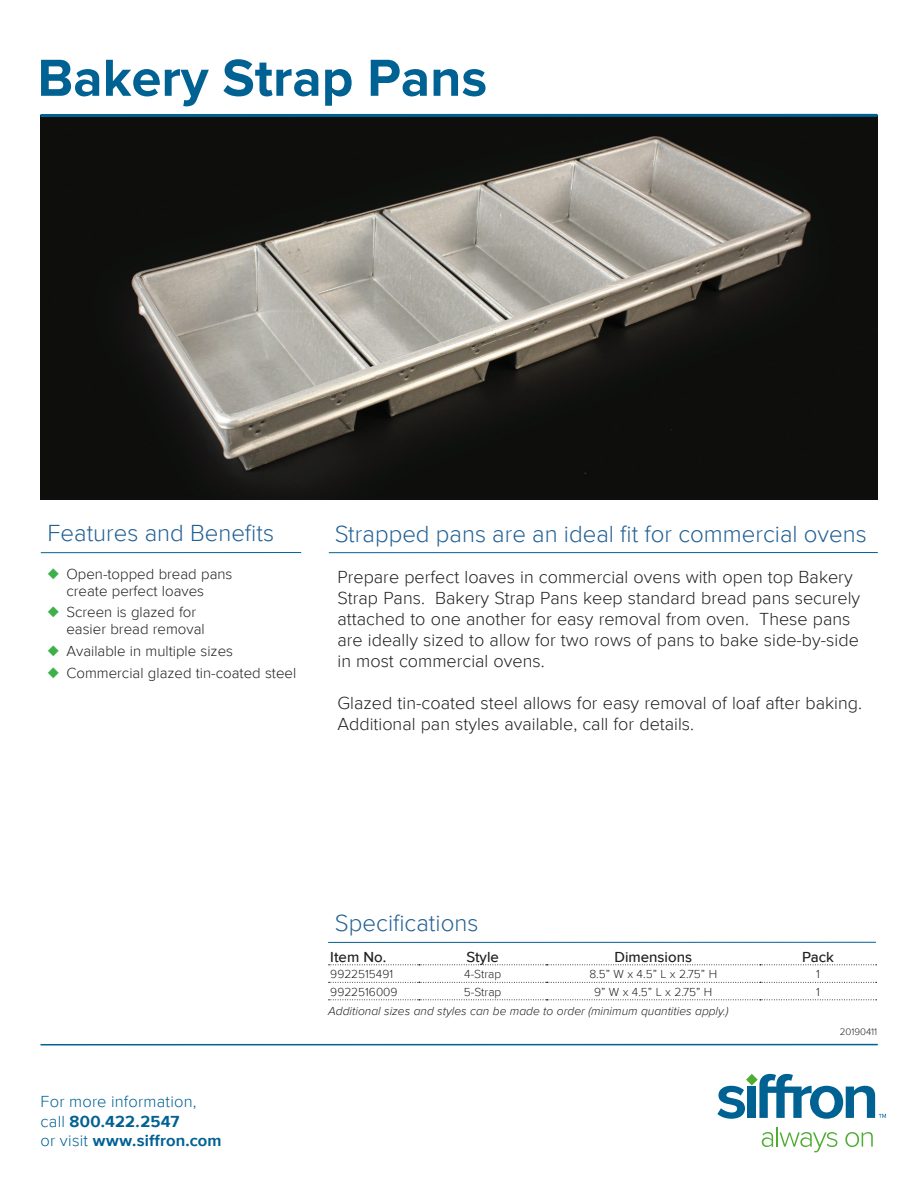
<style>
.page{position:relative;width:918px;height:1188px;background:#fff}
.page>*{position:absolute;margin:0;border:0;box-sizing:border-box;transform-origin:0 0}
.Item_Subhead{font:700 54px "Proxima Nova";color:#006193}
.t1{font:300 24px "Proxima Nova";color:#236194}
.t2{font:300 18px/21px "Proxima Nova";color:#231f20}
.t3{font:300 16.5px/19.8px "Proxima Nova";letter-spacing:.01em;color:#006193}
.t4{font:700 16.5px "Proxima Nova";letter-spacing:.01em;color:#006193}
.t5{font:300 15px/16.5px "Proxima Nova";color:#231f20}
.t6{font:500 15px "Proxima Nova";color:#231f20}
.t7{font:300 12px "Proxima Nova";color:#231f20}
.t8{font:italic 300 12px "Proxima Nova";color:#231f20}
.t9{font:300 9.75px "Proxima Nova";color:#231f20}
.s1{color:#3eb049}
.s2{font-weight:700}
.s3{font-weight:300}
</style>
<div class="page">
<img style="left:40px;top:116px;width:838px;height:384px">
<hr style="left:41px;top:114px;width:837px;height:3px;background:#006193">
<hr style="left:40px;top:1044px;width:838px;height:1px;background:#006193">
<svg style="left:762px;top:1127px;width:75px;height:25px"></svg>
<svg style="left:845px;top:1132px;width:28px;height:15px"></svg>
<svg style="left:717px;top:1074px;width:169px;height:45px"></svg>
<hr style="left:41px;top:552px;width:260px;height:1px;background:#006193">
<hr style="left:329px;top:552px;width:549px;height:1px;background:#006193">
<hr style="left:328px;top:942px;width:548px;height:1px;background:#006193">
<svg style="left:329px;top:964px;width:548px;height:1px"></svg>
<svg style="left:329px;top:982px;width:548px;height:1px"></svg>
<svg style="left:329px;top:999px;width:548px;height:1px"></svg>
<p class="Item_Subhead" style="left:38px;top:47px;width:451px">Bakery Strap Pans</p>
<p class="t1" style="left:48px;top:519px;width:228px">Features and Benefits</p>
<p class="t1" style="left:335px;top:521px;width:533px">Strapped pans are an ideal fit for commercial ovens</p>
<p class="t5" style="left:66px;top:566px;width:168px;text-indent:-19px"><span class="s1">◆</span> Open-topped bread pans create perfect loaves</p>
<p class="t5" style="left:66px;top:605px;width:140px;text-indent:-19px"><span class="s1">◆</span> Screen is glazed for easier bread removal</p>
<p class="t5" style="left:48px;top:643px;width:187px"><span class="s1">◆</span> Available in multiple sizes</p>
<p class="t5" style="left:48px;top:665px;width:250px"><span class="s1">◆</span> Commercial glazed tin-coated steel</p>
<p class="t2" style="left:338px;top:567px;width:524px">Prepare perfect loaves in commercial ovens with open top Bakery Strap Pans. Bakery Strap Pans keep standard bread pans securely attached to one another for easy removal from oven. These pans are ideally sized to allow for two rows of pans to bake side-by-side in most commercial ovens.</p>
<p class="t2" style="left:338px;top:693px;width:526px">Glazed tin-coated steel allows for easy removal of loaf after baking.<br>Additional pan styles available, call for details.</p>
<p class="t3" style="left:41px;top:1092px;width:158px">For more information, call <span class="s2">800.422.2547</span></p>
<p class="t4" style="left:41px;top:1131px;width:183px"><span class="s3">or visit</span> www.siffron.com</p>
<p class="t1" style="left:335px;top:909px;width:145px">Specifications</p>
<p class="t6" style="left:330px;top:948px;width:58px">Item No.</p>
<p class="t6" style="left:466px;top:948px;width:34px">Style</p>
<p class="t6" style="left:614px;top:948px;width:79px">Dimensions</p>
<p class="t6" style="left:802px;top:948px;width:33px">Pack</p>
<p class="t7" style="left:330px;top:967px;width:64px">9922515491</p>
<p class="t7" style="left:464px;top:967px;width:39px">4-Strap</p>
<p class="t7" style="left:589px;top:967px;width:129px">8.5” W x 4.5” L x 2.75” H</p>
<p class="t7" style="left:816px;top:967px;width:5px">1</p>
<p class="t7" style="left:330px;top:985px;width:69px">9922516009</p>
<p class="t7" style="left:464px;top:985px;width:39px">5-Strap</p>
<p class="t7" style="left:594px;top:985px;width:120px">9” W x 4.5” L x 2.75” H</p>
<p class="t7" style="left:816px;top:985px;width:5px">1</p>
<p class="t8" style="left:328px;top:1005px;width:402px">Additional sizes and styles can be made to order (minimum quantities apply.)</p>
<p class="t9" style="left:840px;top:1026px;width:39px">20190411</p>
</div>
